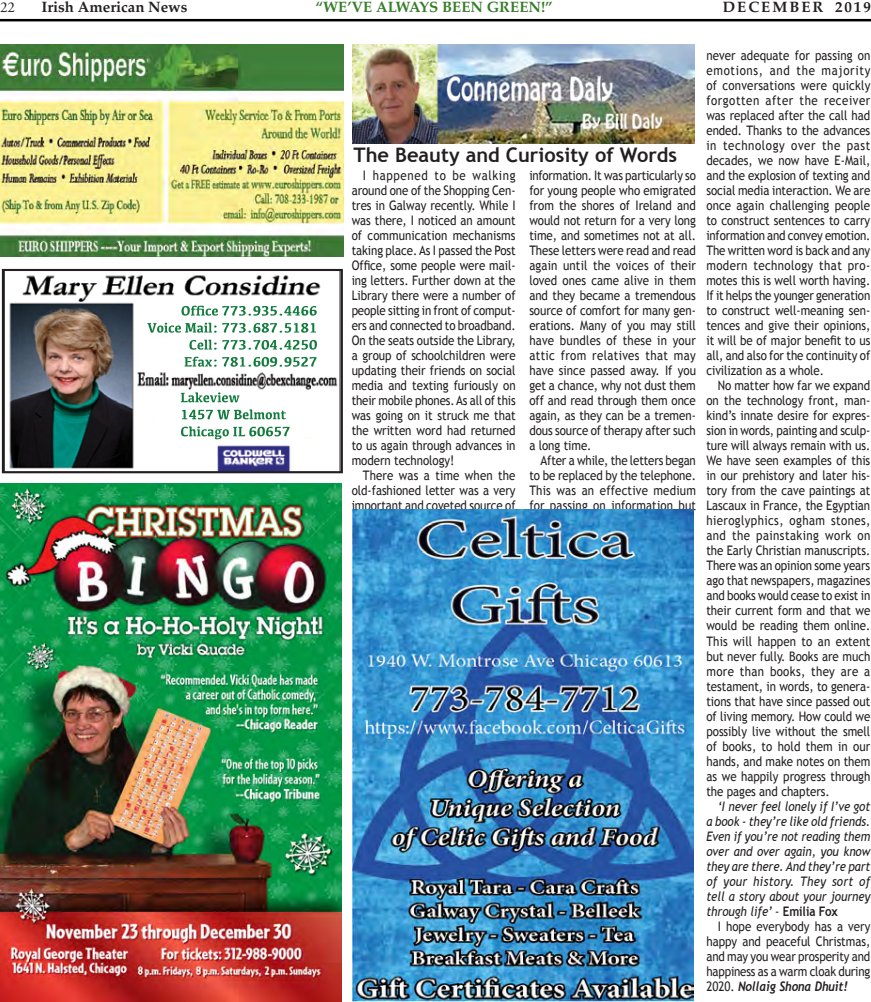
<style>
.page{position:relative;width:871px;height:1002px;background:#fff}
.page>*{position:absolute;margin:0;border:0;box-sizing:border-box;transform-origin:0 0}
.t1{font:700 20px "Trebuchet MS";color:#231f20}
.t2{font:700 15px "Palatino";color:#387c2b}
.t3{font:700 15px "Palatino";color:#231f20}
.t4{font:700 15px "Palatino";letter-spacing:.13em;color:#231f20}
.t5{font:15px "Adobe Garamond Pro";color:#231f20}
.t6{font:13.12px/15px "Trebuchet MS";letter-spacing:-.005em;color:#231f20;text-align:justify;scale:.88 1}
.t7{font:italic 13.12px/15px "Trebuchet MS";letter-spacing:-.005em;color:#231f20;text-align:justify;scale:.88 1}
.t8{font:italic 700 13.12px "Trebuchet";letter-spacing:-.005em;color:#231f20;scale:.88 1}
.s1{font-style:normal}
.s2{font-weight:700;font-style:normal}
.s3{font-family:"Trebuchet MS";font-weight:400;font-style:normal}
</style>
<div class="page">
<img style="left:0;top:45px;width:343px;height:211px">
<img style="left:9px;top:272px;width:331px;height:198px">
<div style="left:2px;top:269px;width:341px;height:204px;border:2px solid #231f20"></div>
<hr style="left:0;top:19px;width:870px;height:2px;background:#000">
<img style="left:353px;top:45px;width:341px;height:99px">
<img style="left:353px;top:509px;width:340px;height:492px">
<img style="left:0;top:483px;width:341px;height:518px">
<p class="t5" style="left:0;top:-1px;width:17px">22</p>
<p class="t3" style="left:42px;top:-6px;width:147px">Irish American News</p>
<p class="t2" style="left:315px;top:-6px;width:238px">“WE’VE ALWAYS BEEN GREEN!”</p>
<p class="t4" style="left:722px;top:-6px;width:150px">DECEMBER 2019</p>
<h1 class="t1" style="left:353px;top:142px;width:325px">The Beauty and Curiosity of Words</h1>
<p class="t6" style="left:351px;top:168px;width:188px;text-indent:11px">I happened to be walking around one of the Shopping Cen&shy;tres in Galway recently. While I was there, I noticed an amount of communication mechanisms taking place. As I passed the Post Office, some people were mail&shy;ing letters. Further down at the Library there were a number of people sitting in front of comput&shy;ers and connected to broadband.<br>On the seats outside the Library, a group of schoolchildren were updating their friends on social media and texting furiously on their mobile phones. As all of this was going on it struck me that the written word had returned to us again through advances in modern technology!</p>
<p class="t6" style="left:351px;top:468px;width:188px;text-indent:11px">There was a time when the old-fashioned letter was a very important and coveted source of</p>
<p class="t6" style="left:529px;top:168px;width:191px">information. It was particularly so for young people who emigrated from the shores of Ireland and would not return for a very long time, and sometimes not at all.<br>These letters were read and read again until the voices of their loved ones came alive in them and they became a tremendous source of comfort for many gen&shy;erations. Many of you may still have bundles of these in your attic from relatives that may have since passed away. If you get a chance, why not dust them off and read through them once again, as they can be a tremen&shy;dous source of therapy after such a long time.</p>
<p class="t6" style="left:529px;top:453px;width:191px;text-indent:11px">After a while, the letters began to be replaced by the telephone.<br>This was an effective medium for passing on information but</p>
<p class="t6" style="left:706px;top:48px;width:188px">never adequate for passing on emotions, and the majority of conversations were quickly forgotten after the receiver was replaced after the call had ended. Thanks to the advances in technology over the past decades, we now have E-Mail, and the explosion of texting and social media interaction. We are once again challenging people to construct sentences to carry information and convey emotion.<br>The written word is back and any modern technology that pro&shy;motes this is well worth having.<br>If it helps the younger generation to construct well-meaning sen&shy;tences and give their opinions, it will be of major benefit to us all, and also for the continuity of civilization as a whole.</p>
<p class="t6" style="left:706px;top:378px;width:188px;text-indent:11px">No matter how far we expand on the technology front, man&shy;kind’s innate desire for expres&shy;sion in words, painting and sculp&shy;ture will always remain with us.<br>We have seen examples of this in our prehistory and later his&shy;tory from the cave paintings at Lascaux in France, the Egyptian hieroglyphics, ogham stones, and the painstaking work on the Early Christian manuscripts.<br>There was an opinion some years ago that newspapers, magazines and books would cease to exist in their current form and that we would be reading them online.<br>This will happen to an extent but never fully. Books are much more than books, they are a testament, in words, to genera&shy;tions that have since passed out of living memory. How could we possibly live without the smell of books, to hold them in our hands, and make notes on them as we happily progress through the pages and chapters.</p>
<p class="t7" style="left:706px;top:798px;width:188px;text-indent:11px">‘I never feel lonely if I’ve got a book - they’re like old friends.<br>Even if you’re not reading them over and over again, you know they are there. And they’re part of your history. They sort of tell a story about your journey through life’ <span class="s1">-</span> <span class="s2">Emilia Fox</span></p>
<p class="t6" style="left:706px;top:918px;width:188px;text-indent:11px">I hope everybody has a very happy and peaceful Christmas, and may you wear prosperity and happiness as a warm cloak during</p>
<p class="t8" style="left:706px;top:977px;width:162px"><span class="s3">2020.</span> Nollaig Shona Dhuit!</p>
</div>
